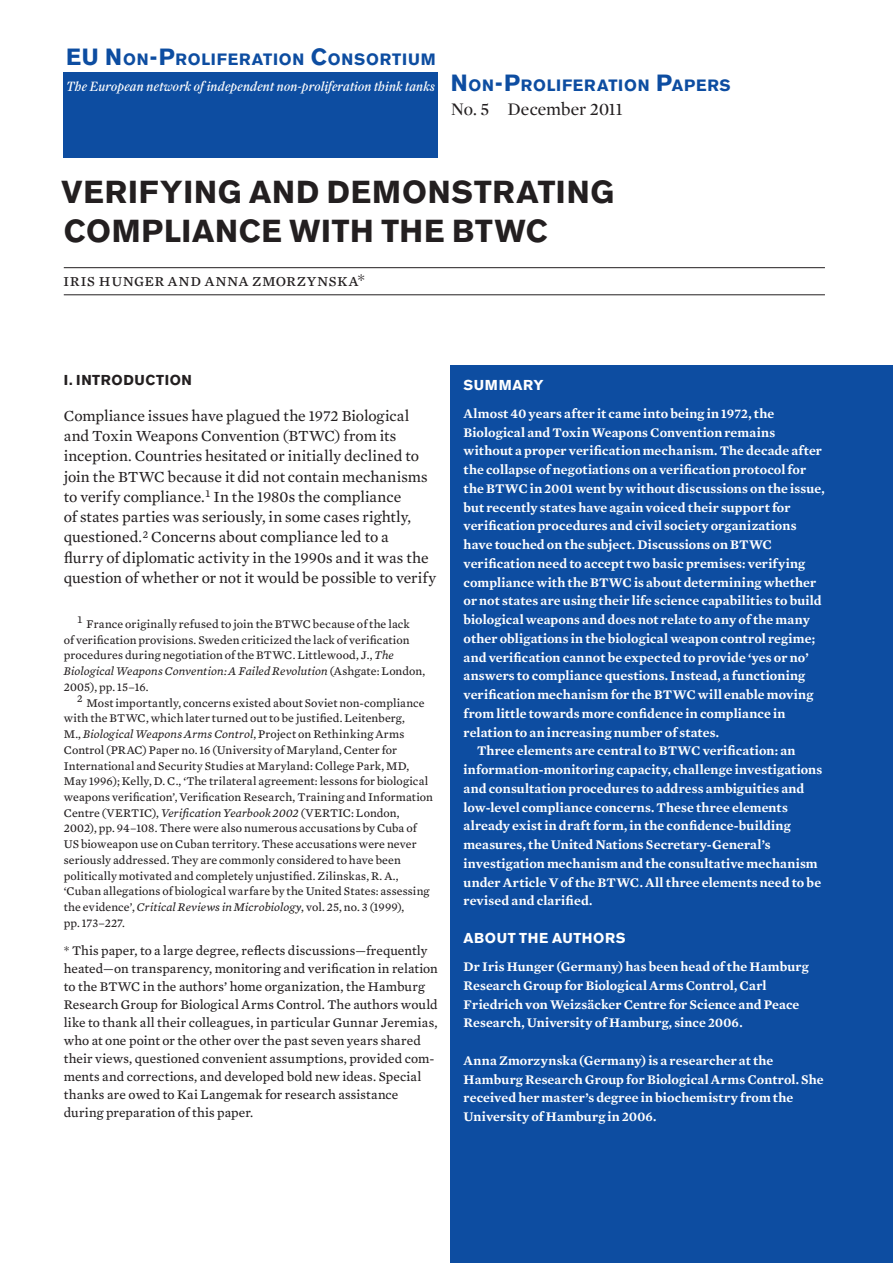
<style>
.page{position:relative;width:893px;height:1263px;background:#fff}
.page>*{position:absolute;margin:0;border:0;box-sizing:border-box;transform-origin:0 0}
.t1{font:700 31.5px/39px "Akzidenz Grotesk BE";letter-spacing:.025em;color:#231f20}
.t2{font:18px "Mercury Text G2";letter-spacing:.025em;color:#231f20}
.t3{font:18px "Mercury Display";color:#231f20}
.t4{font:700 16.35px "Akzidenz Grotesk BE";letter-spacing:.045em;color:#0d4da1}
.t5{font:15.75px/20.2px "Mercury Text G2";letter-spacing:-.005em;color:#231f20}
.t6{font:700 14.25px "Akzidenz Grotesk BE";letter-spacing:.04em;color:#fff}
.t7{font:700 14.25px "Akzidenz Grotesk BE";letter-spacing:.04em;color:#231f20}
.t8{font:600 13.5px/18.8px "Mercury Text G3";letter-spacing:.005em;color:#fff}
.t9{font:13.5px/18px "Mercury Text G3";letter-spacing:.005em;color:#231f20}
.t10{font:italic 13.5px "Farnham Display";letter-spacing:.005em;color:#fff}
.t11{font:12px/15.8px "Mercury Text G3";letter-spacing:.01em;color:#231f20}
.s1{font-size:23.25px}
.s2{font-style:italic}
</style>
<div class="page">
<div style="left:64px;top:72px;width:374px;height:85px;background:#0d4da1"></div>
<div style="left:451px;top:366px;width:441px;height:897px;background:#0d4da1"></div>
<hr style="left:64px;top:267px;width:761px;height:1px;background:#231f20">
<hr style="left:64px;top:294px;width:761px;height:1px;background:#231f20">
<p class="t4" style="left:66px;top:50px;width:371px"><span class="s1">EU N</span>ON<span class="s1">-P</span>ROLIFERATION <span class="s1">C</span>ONSORTIUM</p>
<p class="t10" style="left:67px;top:78px;width:370px">The European network of independent non-proliferation think tanks</p>
<p class="t4" style="left:451px;top:75px;width:282px"><span class="s1">N</span>ON<span class="s1">-P</span>ROLIFERATION <span class="s1">P</span>APERS</p>
<h2 class="t3" style="left:451px;top:96px;width:174px">No. 5 December 2011</h2>
<h1 class="t1" style="left:62px;top:173px;width:554px">VERIFYING AND DEMONSTRATING<br>COMPLIANCE WITH THE BTWC</h1>
<h2 class="t2" style="left:63px;top:267px;width:304px">iris hunger and anna zmorzynska*</h2>
<p class="t7" style="left:64px;top:372px;width:130px">I. INTRODUCTION</p>
<p class="t5" style="left:64px;top:405px;width:374px">Compliance issues have plagued the 1972 Biological and Toxin Weapons Convention (BTWC) from its inception. Countries hesitated or initially declined to join the BTWC because it did not contain mechanisms to verify compliance.<sup>1</sup> In the 1980s the compliance<br>of states parties was seriously, in some cases rightly, questioned.<sup>2</sup> Concerns about compliance led to a<br>flurry of diplomatic activity in the 1990s and it was the question of whether or not it would be possible to verify</p>
<p class="t11" style="left:64px;top:615px;width:363px;text-indent:14px"><sup>1</sup> France originally refused to join the BTWC because of the lack<br>of verification provisions. Sweden criticized the lack of verification procedures during negotiation of the BTWC. Littlewood, J., <span class="s2">The Biological Weapons Convention: A Failed Revolution</span> (Ashgate: London, 2005), pp. 15–16.</p>
<p class="t11" style="left:64px;top:694px;width:371px;text-indent:14px"><sup>2</sup> Most importantly, concerns existed about Soviet non-compliance with the BTWC, which later turned out to be justified. Leitenberg,<br>M., <span class="s2">Biological Weapons Arms Control</span>, Project on Rethinking Arms Control (PRAC) Paper no. 16 (University of Maryland, Center for International and Security Studies at Maryland: College Park, MD, May 1996); Kelly, D. C., ‘The trilateral agreement: lessons for biological weapons verification’, Verification Research, Training and Information Centre (VERTIC), <span class="s2">Verification Yearbook 2002</span> (VERTIC: London, 2002), pp. 94–108. There were also numerous accusations by Cuba of US bioweapon use on Cuban territory. These accusations were never seriously addressed. They are commonly considered to have been politically motivated and completely unjustified. Zilinskas, R. A., ‘Cuban allegations of biological warfare by the United States: assessing the evidence’, <span class="s2">Critical Reviews in Microbiology</span>, vol. 25, no. 3 (1999),<br>pp. 173–227.</p>
<p class="t9" style="left:64px;top:941px;width:376px">* This paper, to a large degree, reflects discussions—frequently heated—on transparency, monitoring and verification in relation to the BTWC in the authors’ home organization, the Hamburg Research Group for Biological Arms Control. The authors would like to thank all their colleagues, in particular Gunnar Jeremias, who at one point or the other over the past seven years shared their views, questioned convenient assumptions, provided com&shy;ments and corrections, and developed bold new ideas. Special thanks are owed to Kai Langemak for research assistance during preparation of this paper.</p>
<p class="t6" style="left:463px;top:376px;width:82px">SUMMARY</p>
<p class="t8" style="left:463px;top:403px;width:312px">Almost 40 years after it came into being in 1972, the</p>
<p class="t8" style="left:463px;top:422px;width:313px">Biological and Toxin Weapons Convention remains</p>
<p class="t8" style="left:463px;top:441px;width:360px">without a proper verification mechanism. The decade after</p>
<p class="t8" style="left:463px;top:459px;width:344px">the collapse of negotiations on a verification protocol for</p>
<p class="t8" style="left:463px;top:478px;width:363px">the BTWC in 2001 went by without discussions on the issue,</p>
<p class="t8" style="left:463px;top:497px;width:329px">but recently states have again voiced their support for</p>
<p class="t8" style="left:463px;top:516px;width:335px">verification procedures and civil society organizations</p>
<p class="t8" style="left:463px;top:534px;width:310px">have touched on the subject. Discussions on BTWC</p>
<p class="t8" style="left:463px;top:553px;width:343px">verification need to accept two basic premises: verifying</p>
<p class="t8" style="left:463px;top:572px;width:354px">compliance with the BTWC is about determining whether</p>
<p class="t8" style="left:463px;top:591px;width:360px">or not states are using their life science capabilities to build</p>
<p class="t8" style="left:463px;top:609px;width:348px">biological weapons and does not relate to any of the many</p>
<p class="t8" style="left:463px;top:628px;width:353px">other obligations in the biological weapon control regime;</p>
<p class="t8" style="left:463px;top:647px;width:347px">and verification cannot be expected to provide ‘yes or no’</p>
<p class="t8" style="left:463px;top:666px;width:343px">answers to compliance questions. Instead, a functioning</p>
<p class="t8" style="left:463px;top:684px;width:351px">verification mechanism for the BTWC will enable moving</p>
<p class="t8" style="left:463px;top:703px;width:323px">from little towards more confidence in compliance in</p>
<p class="t8" style="left:463px;top:722px;width:257px">relation to an increasing number of states.</p>
<p class="t8" style="left:477px;top:741px;width:320px">Three elements are central to BTWC verification: an</p>
<p class="t8" style="left:463px;top:759px;width:360px">information-monitoring capacity, challenge investigations</p>
<p class="t8" style="left:463px;top:778px;width:342px">and consultation procedures to address ambiguities and</p>
<p class="t8" style="left:463px;top:797px;width:326px">low-level compliance concerns. These three elements</p>
<p class="t8" style="left:463px;top:816px;width:329px">already exist in draft form, in the confidence-building</p>
<p class="t8" style="left:463px;top:835px;width:309px">measures, the United Nations Secretary-General’s</p>
<p class="t8" style="left:463px;top:853px;width:356px">investigation mechanism and the consultative mechanism</p>
<p class="t8" style="left:463px;top:872px;width:359px">under Article V of the BTWC. All three elements need to be</p>
<p class="t8" style="left:463px;top:891px;width:130px">revised and clarified.</p>
<p class="t6" style="left:463px;top:930px;width:164px">ABOUT THE AUTHORS</p>
<p class="t8" style="left:463px;top:956px;width:347px">Dr Iris Hunger (Germany) has been head of the Hamburg Research Group for Biological Arms Control, Carl Friedrich von Weizsäcker Centre for Science and Peace Research, University of Hamburg, since 2006.</p>
<p class="t8" style="left:463px;top:1050px;width:362px">Anna Zmorzynska (Germany) is a researcher at the Hamburg Research Group for Biological Arms Control. She received her master’s degree in biochemistry from the University of Hamburg in 2006.</p>
</div>
